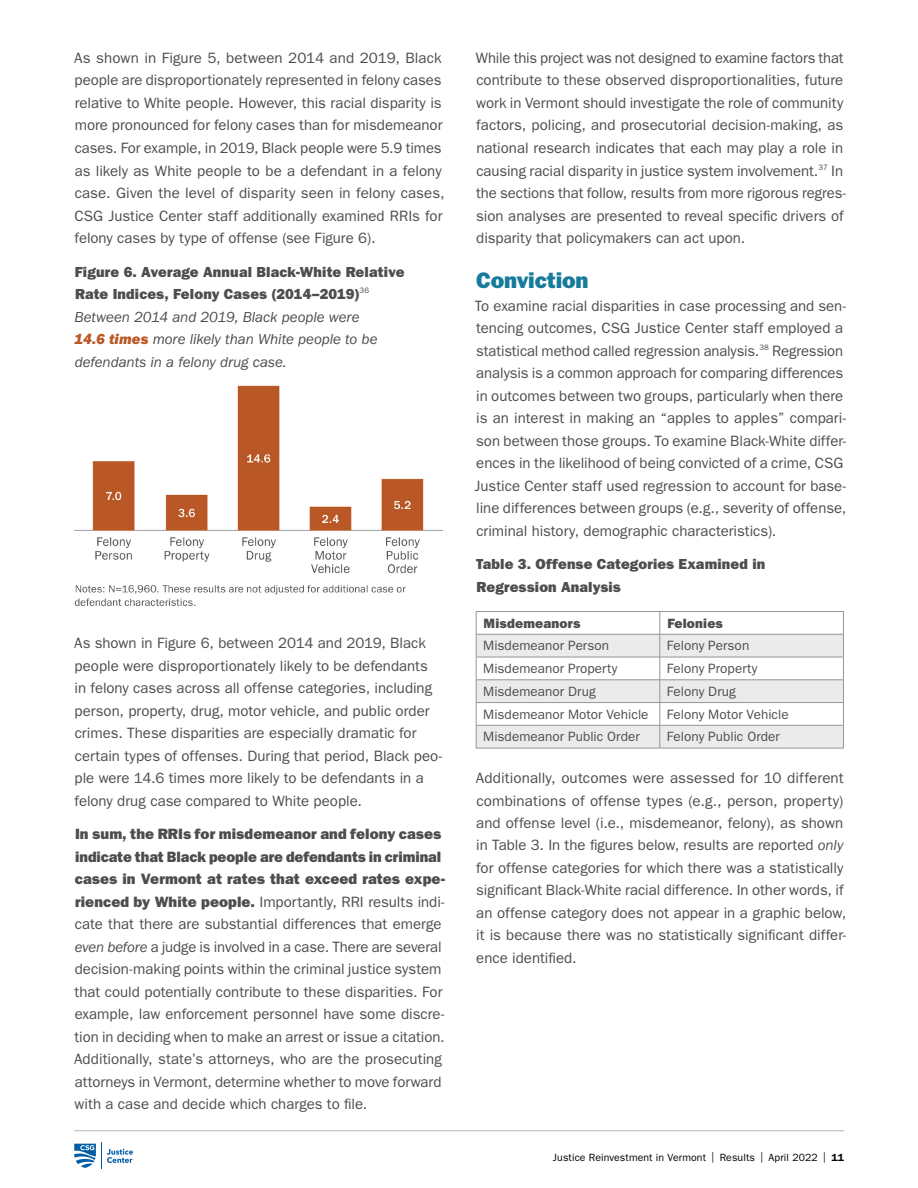
<style>
.page{position:relative;width:918px;height:1188px;background:#fff}
.page>*{position:absolute;margin:0;border:0;box-sizing:border-box;transform-origin:0 0}
.H2_Franklin_Blue{font:22.5px "ITC Franklin Gothic Std Hvy";letter-spacing:-.015em;color:#177b9c}
.P1_Franklin_Text_No{font:15px/22.5px "ITC Franklin Gothic Std";color:#4d4d4f}
.H5_Table_Chart_Head{font:15px/22.5px "ITC Franklin Gothic Std";color:#4d4d4f}
.H5_Table_Chart_Head-2{font:italic 15px/22.5px "ITC Franklin Gothic Std";letter-spacing:-.005em;color:#4d4d4f}
.H5_Table_Chart_Head-3{font:14.7px/22.5px "ITC Franklin Gothic Std Hvy";letter-spacing:.01em;color:#4d4d4f}
.P2_Table_Text{font:13.5px "ITC Franklin Gothic Std";letter-spacing:.005em;color:#4d4d4f}
.H5_Table_Chart_Head-4{font:13.5px "ITC Franklin Gothic Std Hvy";letter-spacing:.01em;color:#4d4d4f}
.t1{font:10.5px "ITC Franklin Gothic Std";letter-spacing:.01em;color:#000}
.s1{font-family:"ITC Franklin Gothic Std Hvy It";font-style:normal;color:#b95826}
.s2{font-family:"ITC Franklin Gothic Std Hvy"}
.s3{font-style:italic}
.s4{font-weight:600}
</style>
<div class="page">
<hr style="left:74px;top:1130px;width:770px;height:1px;background:#b1b4b6">
<svg style="left:74px;top:1143px;width:59px;height:26px"></svg>
<hr style="left:476px;top:611px;width:184px;height:1px;background:#939598">
<hr style="left:660px;top:611px;width:184px;height:1px;background:#939598">
<svg style="left:476px;top:612px;width:368px;height:136px"></svg>
<hr style="left:476px;top:748px;width:184px;height:1px;background:#939598">
<hr style="left:660px;top:748px;width:184px;height:1px;background:#939598">
<img style="left:74px;top:385px;width:368px;height:222px">
<p class="P1_Franklin_Text_No" style="left:74px;top:47px;width:372px">As shown in Figure 5, between 2014 and 2019, Black people are disproportionately represented in felony cases relative to White people. However, this racial disparity is more pronounced for felony cases than for misdemeanor cases. For example, in 2019, Black people were 5.9 times as likely as White people to be a defendant in a felony case. Given the level of disparity seen in felony cases, CSG Justice Center staff additionally examined RRIs for felony cases by type of offense (see Figure 6).</p>
<p class="H5_Table_Chart_Head-3" style="left:75px;top:260px;width:331px">Figure 6. Average Annual Black-White Relative<br>Rate Indices, Felony Cases (2014–2019)<sup>36</sup></p>
<p class="H5_Table_Chart_Head-2" style="left:74px;top:306px;width:305px">Between 2014 and 2019, Black people were<br><span class="s1">14.6 times</span> more likely than White people to be defendants in a felony drug case.</p>
<p class="H5_Table_Chart_Head" style="left:74px;top:632px;width:370px">As shown in Figure 6, between 2014 and 2019, Black people were disproportionately likely to be defendants in felony cases across all offense categories, including person, property, drug, motor vehicle, and public order crimes. These disparities are especially dramatic for certain types of offenses. During that period, Black peo&shy;ple were 14.6 times more likely to be defendants in a felony drug case compared to White people.</p>
<p class="P1_Franklin_Text_No" style="left:74px;top:823px;width:372px"><span class="s2">In sum, the RRIs for misdemeanor and felony cases indicate that Black people are defendants in criminal cases in Vermont at rates that exceed rates expe&shy;rienced by White people.</span> Importantly, RRI results indi&shy;cate that there are substantial differences that emerge <span class="s3">even before</span> a judge is involved in a case. There are several decision-making points within the criminal justice system that could potentially contribute to these disparities. For example, law enforcement personnel have some discre&shy;tion in deciding when to make an arrest or issue a citation.<br>Additionally, state’s attorneys, who are the prosecuting attorneys in Vermont, determine whether to move forward with a case and decide which charges to file.</p>
<p class="P1_Franklin_Text_No" style="left:476px;top:47px;width:372px">While this project was not designed to examine factors that contribute to these observed disproportionalities, future work in Vermont should investigate the role of community factors, policing, and prosecutorial decision-making, as national research indicates that each may play a role in causing racial disparity in justice system involvement.<sup>37</sup> In the sections that follow, results from more rigorous regres&shy;sion analyses are presented to reveal specific drivers of disparity that policymakers can act upon.</p>
<p class="H2_Franklin_Blue" style="left:476px;top:267px;width:114px">Conviction</p>
<p class="P1_Franklin_Text_No" style="left:475px;top:294px;width:373px">To examine racial disparities in case processing and sen&shy;tencing outcomes, CSG Justice Center staff employed a statistical method called regression analysis.<sup>38</sup> Regression analysis is a common approach for comparing differences in outcomes between two groups, particularly when there is an interest in making an “apples to apples” compari&shy;son between those groups. To examine Black-White differ&shy;ences in the likelihood of being convicted of a crime, CSG Justice Center staff used regression to account for base&shy;line differences between groups (e.g., severity of offense, criminal history, demographic characteristics).</p>
<p class="H5_Table_Chart_Head-3" style="left:476px;top:553px;width:291px">Table 3. Offense Categories Examined in<br>Regression Analysis</p>
<p class="H5_Table_Chart_Head-4" style="left:484px;top:615px;width:98px">Misdemeanors</p>
<p class="H5_Table_Chart_Head-4" style="left:667px;top:615px;width:57px">Felonies</p>
<p class="P2_Table_Text" style="left:483px;top:638px;width:127px">Misdemeanor Person</p>
<p class="P2_Table_Text" style="left:667px;top:638px;width:84px">Felony Person</p>
<p class="P2_Table_Text" style="left:483px;top:661px;width:136px">Misdemeanor Property</p>
<p class="P2_Table_Text" style="left:667px;top:661px;width:92px">Felony Property</p>
<p class="P2_Table_Text" style="left:483px;top:683px;width:114px">Misdemeanor Drug</p>
<p class="P2_Table_Text" style="left:667px;top:683px;width:71px">Felony Drug</p>
<p class="P2_Table_Text" style="left:483px;top:706px;width:167px">Misdemeanor Motor Vehicle</p>
<p class="P2_Table_Text" style="left:667px;top:706px;width:123px">Felony Motor Vehicle</p>
<p class="P2_Table_Text" style="left:483px;top:729px;width:158px">Misdemeanor Public Order</p>
<p class="P2_Table_Text" style="left:667px;top:729px;width:114px">Felony Public Order</p>
<p class="P1_Franklin_Text_No" style="left:476px;top:767px;width:372px">Additionally, outcomes were assessed for 10 different combinations of offense types (e.g., person, property) and offense level (i.e., misdemeanor, felony), as shown in Table 3. In the figures below, results are reported <span class="s3">only </span>for offense categories for which there was a statistically significant Black-White racial difference. In other words, if an offense category does not appear in a graphic below, it is because there was no statistically significant differ&shy;ence identified.</p>
<p class="t1" style="left:553px;top:1152px;width:293px">Justice Reinvestment in Vermont | Results | April 2022 | <span class="s4">11</span></p>
</div>
